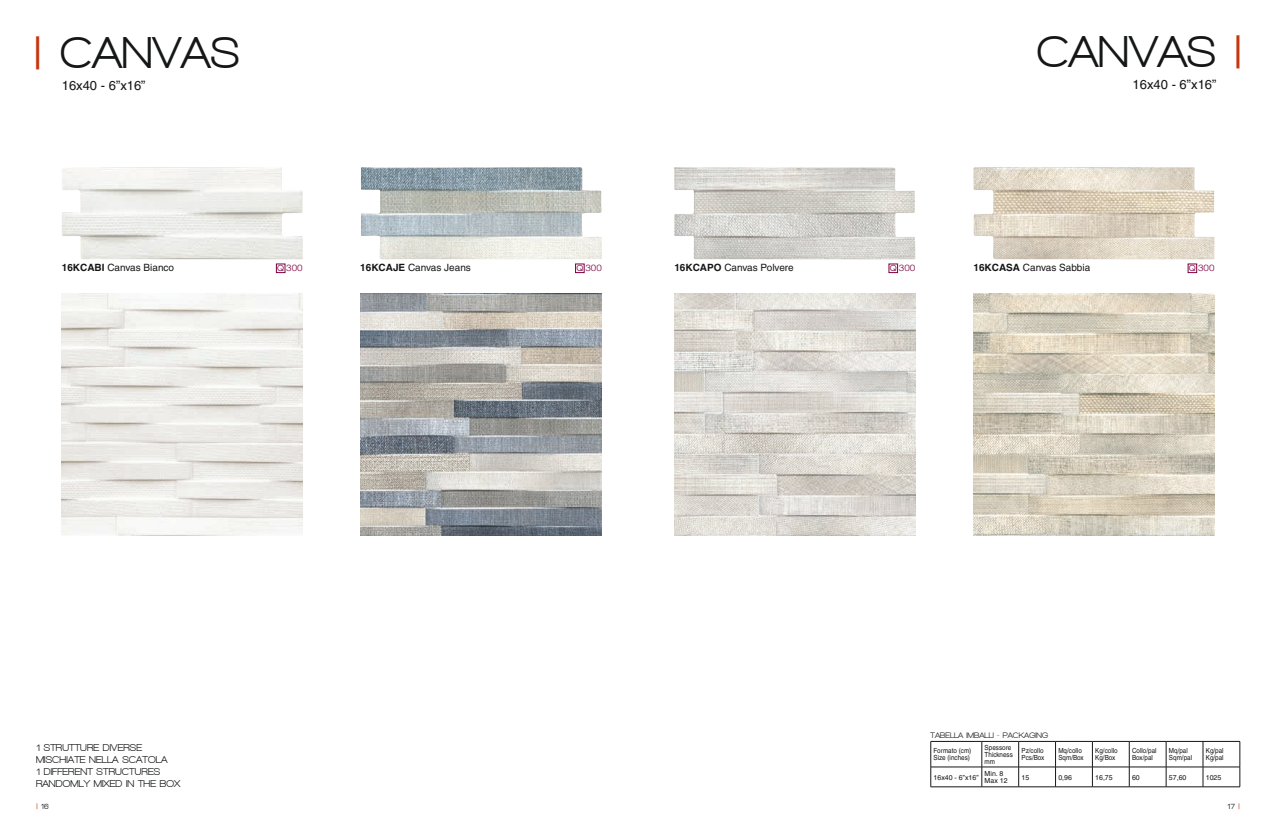
<style>
.page{position:relative;width:1276px;height:823px;background:#fff}
.page>*{position:absolute;margin:0;border:0;box-sizing:border-box;transform-origin:0 0}
.t1{font:800 45px "Walkway";letter-spacing:.01em;color:#151616}
.t2{font:13px "Helvetica LT";color:#151515}
.t3{font:800 10px/12px "Walkway";letter-spacing:.01em;color:#151616}
.t4{font:10px "Helvetica LT";color:#151515}
.t5{font:300 9px "Helvetica LT";color:#7c003e;scale:1.1 1}
.t6{font:800 8px "Walkway";letter-spacing:.01em;color:#151616}
.t7{font:800 8px "Walkway";color:#121212}
.t8{font:7px/7px "Helvetica LT";color:#151515;scale:.9 1}
.t9{font:7px/7px "Helvetica LT";color:#151515}
.s1{color:#c6350d}
.s2{font-weight:700}
.s3{font-family:"Futura LT";font-weight:400;font-size:8.1px}
</style>
<div class="page">
<img style="left:62px;top:294px;width:241px;height:241px">
<img style="left:360px;top:294px;width:241px;height:241px">
<img style="left:62px;top:167px;width:241px;height:92px">
<img style="left:361px;top:167px;width:241px;height:92px">
<img style="left:674px;top:294px;width:241px;height:241px">
<img style="left:973px;top:294px;width:241px;height:241px">
<img style="left:674px;top:167px;width:241px;height:92px">
<img style="left:973px;top:167px;width:241px;height:92px">
<hr style="left:930px;top:786px;width:52px;height:1px;background:#151616">
<hr style="left:982px;top:786px;width:36px;height:1px;background:#151616">
<hr style="left:1018px;top:786px;width:37px;height:1px;background:#151616">
<hr style="left:1055px;top:786px;width:37px;height:1px;background:#151616">
<hr style="left:1092px;top:786px;width:37px;height:1px;background:#151616">
<hr style="left:1129px;top:786px;width:37px;height:1px;background:#151616">
<hr style="left:1166px;top:786px;width:37px;height:1px;background:#151616">
<hr style="left:1203px;top:786px;width:37px;height:1px;background:#151616">
<hr style="left:930px;top:740px;width:52px;height:1px;background:#151515">
<svg style="left:930px;top:741px;width:1px;height:45px"></svg>
<hr style="left:982px;top:740px;width:36px;height:1px;background:#151515">
<svg style="left:981px;top:741px;width:1px;height:45px"></svg>
<hr style="left:1018px;top:740px;width:37px;height:1px;background:#151515">
<svg style="left:1018px;top:741px;width:1px;height:45px"></svg>
<hr style="left:1055px;top:740px;width:37px;height:1px;background:#151515">
<svg style="left:1055px;top:741px;width:1px;height:45px"></svg>
<hr style="left:1092px;top:740px;width:37px;height:1px;background:#151515">
<svg style="left:1092px;top:741px;width:1px;height:45px"></svg>
<hr style="left:1129px;top:740px;width:37px;height:1px;background:#151515">
<svg style="left:1129px;top:741px;width:1px;height:45px"></svg>
<hr style="left:1166px;top:740px;width:37px;height:1px;background:#151515">
<svg style="left:1166px;top:741px;width:1px;height:45px"></svg>
<hr style="left:1203px;top:740px;width:37px;height:1px;background:#151515">
<svg style="left:1202px;top:741px;width:1px;height:45px"></svg>
<svg style="left:1239px;top:741px;width:1px;height:45px"></svg>
<hr style="left:930px;top:766px;width:52px;height:1px;background:#151616">
<hr style="left:982px;top:766px;width:36px;height:1px;background:#151616">
<hr style="left:1018px;top:766px;width:37px;height:1px;background:#151616">
<hr style="left:1055px;top:766px;width:37px;height:1px;background:#151616">
<hr style="left:1092px;top:766px;width:37px;height:1px;background:#151616">
<hr style="left:1129px;top:766px;width:37px;height:1px;background:#151616">
<hr style="left:1166px;top:766px;width:37px;height:1px;background:#151616">
<hr style="left:1203px;top:766px;width:37px;height:1px;background:#151616">
<div style="left:276px;top:263px;width:9px;height:10px;border:1px solid #7c003e"></div>
<div style="left:575px;top:263px;width:9px;height:10px;border:1px solid #7c003e"></div>
<div style="left:888px;top:263px;width:10px;height:10px;border:1px solid #7c003e"></div>
<div style="left:1187px;top:263px;width:10px;height:10px;border:1px solid #7c003e"></div>
<h1 class="t1" style="left:33px;top:28px;width:208px"><span class="s1">|</span> CANVAS</h1>
<h2 class="t2" style="left:62px;top:77px;width:85px">16x40 - 6”x16”</h2>
<h1 class="t1" style="left:1036px;top:28px;width:208px">CANVAS <span class="s1">|</span></h1>
<h2 class="t2" style="left:1132px;top:77px;width:85px">16x40 - 6”x16”</h2>
<h3 class="t4" style="left:62px;top:262px;width:114px"><span class="s2">16KCABI</span> Canvas Bianco</h3>
<h3 class="t4" style="left:360px;top:262px;width:112px"><span class="s2">16KCAJE</span> Canvas Jeans</h3>
<h3 class="t4" style="left:674px;top:262px;width:121px"><span class="s2">16KCAPO</span> Canvas Polvere</h3>
<h3 class="t4" style="left:973px;top:262px;width:118px"><span class="s2">16KCASA</span> Canvas Sabbia</h3>
<p class="t5" style="left:277px;top:262px;width:25px"><span class="s3">Q</span> 300</p>
<p class="t5" style="left:576px;top:262px;width:25px"><span class="s3">Q</span> 300</p>
<p class="t5" style="left:889px;top:262px;width:25px"><span class="s3">Q</span> 300</p>
<p class="t5" style="left:1188px;top:262px;width:25px"><span class="s3">Q</span> 300</p>
<p class="t6" style="left:930px;top:730px;width:119px">TABELLA IMBALLI - PACKAGING</p>
<h3 class="t3" style="left:36px;top:741px;width:146px">1 STRUTTURE DIVERSE<br>MISCHIATE NELLA SCATOLA<br>1 DIFFERENT STRUCTURES<br>RANDOMLY MIXED IN THE BOX</h3>
<p class="t7" style="left:36px;top:801px;width:14px"><span class="s1">|</span> 16</p>
<p class="t7" style="left:1227px;top:801px;width:14px">17 <span class="s1">|</span></p>
<p class="t8" style="left:933px;top:747px;width:43px">Formato (cm)<br>Size (inches)</p>
<p class="t8" style="left:984px;top:743px;width:33px">Spessore<br>Thickness mm</p>
<p class="t8" style="left:1021px;top:747px;width:27px">Pz/collo<br>Pcs/Box</p>
<p class="t8" style="left:1058px;top:747px;width:30px">Mq/collo<br>Sqm/Box</p>
<p class="t8" style="left:1095px;top:747px;width:26px">Kg/collo<br>Kg/Box</p>
<p class="t8" style="left:1132px;top:747px;width:29px">Collo/pal<br>Box/pal</p>
<p class="t8" style="left:1169px;top:747px;width:27px">Mq/pal<br>Sqm/pal</p>
<p class="t8" style="left:1205px;top:747px;width:21px">Kg/pal<br>Kg/pal</p>
<p class="t9" style="left:933px;top:773px;width:47px">16x40 - 6”x16”</p>
<p class="t9" style="left:984px;top:769px;width:24px">Min. 8<br>Max 12</p>
<p class="t9" style="left:1021px;top:773px;width:9px">15</p>
<p class="t9" style="left:1058px;top:773px;width:15px">0,96</p>
<p class="t9" style="left:1095px;top:773px;width:19px">16,75</p>
<p class="t9" style="left:1132px;top:773px;width:9px">60</p>
<p class="t9" style="left:1169px;top:773px;width:19px">57,60</p>
<p class="t9" style="left:1205px;top:773px;width:17px">1025</p>
</div>
